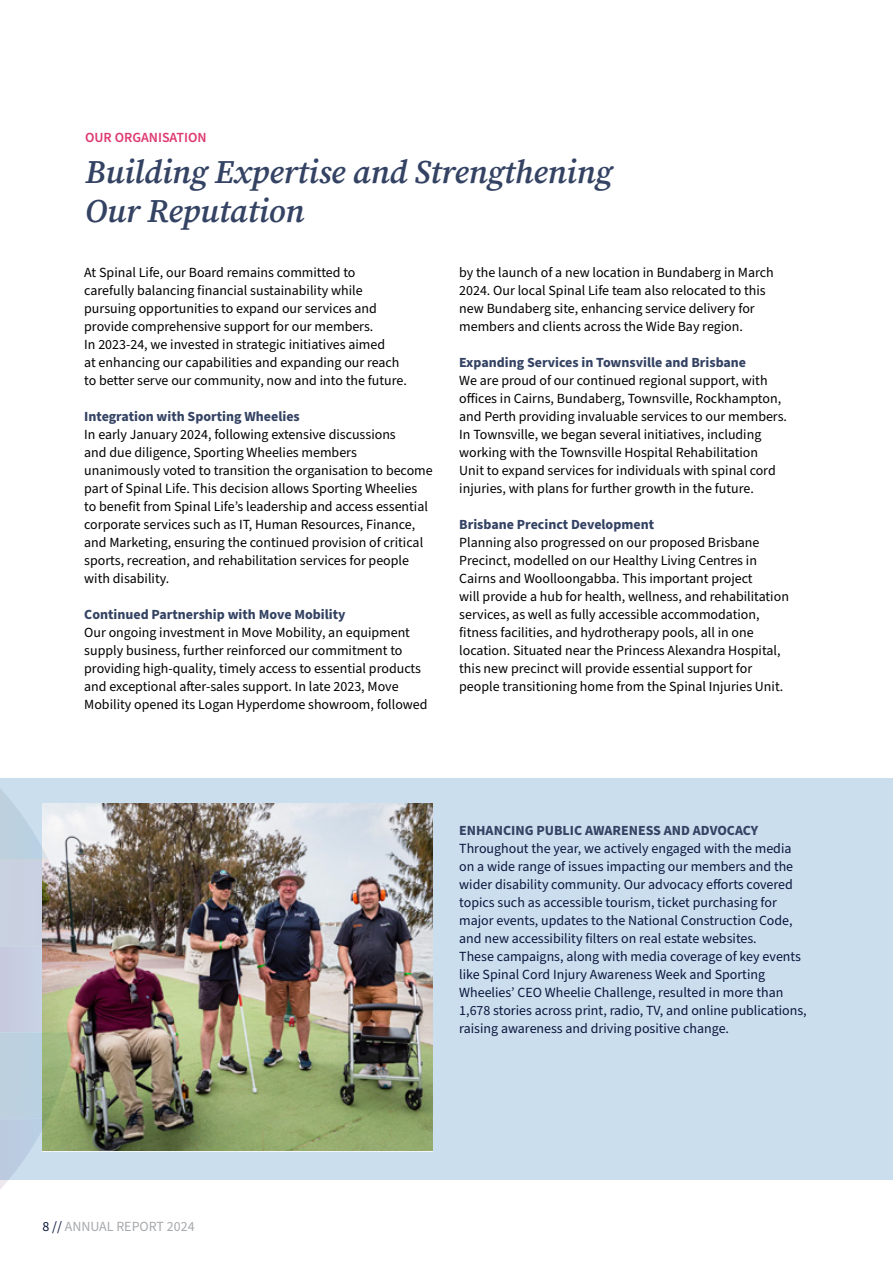
<style>
.page{position:relative;width:893px;height:1263px;background:#fff}
.page>*{position:absolute;margin:0;border:0;box-sizing:border-box;transform-origin:0 0}
.t1{font:italic 33px/39px "Source Serif Variable";letter-spacing:-.005em;color:#344363}
.t2{font:13.95px/18px "Source Sans Pro";color:#000}
.t3{font:13.95px/18px "Source Sans Pro";color:#0b163c}
.t4{font:700 13.95px "Source Sans Pro";color:#344363}
.t5{font:13.95px "Source Sans Pro";color:#a7a9ac}
.t6{font:600 13.95px "Source Sans Pro";color:#de3970}
.s1{color:#0b163c}
</style>
<div class="page">
<div style="left:0;top:778px;width:893px;height:402px;background:#cbdeee"></div>
<img style="left:79px;top:804px;width:354px;height:347px">
<img style="left:0;top:789px;width:79px;height:400px">
<p class="t6" style="left:85px;top:128px;width:123px">OUR ORGANISATION</p>
<h1 class="t1" style="left:85px;top:152px;width:529px">Building Expertise and Strengthening<br>Our Reputation</h1>
<p class="t2" style="left:84px;top:263px;width:324px">At Spinal Life, our Board remains committed to carefully balancing financial sustainability while pursuing opportunities to expand our services and provide comprehensive support for our members.<br>In 2023-24, we invested in strategic initiatives aimed<br>at enhancing our capabilities and expanding our reach to better serve our community, now and into the future.</p>
<p class="t4" style="left:84px;top:406px;width:217px">Integration with Sporting Wheelies</p>
<p class="t2" style="left:84px;top:425px;width:350px">In early January 2024, following extensive discussions<br>and due diligence, Sporting Wheelies members unanimously voted to transition the organisation to become part of Spinal Life. This decision allows Sporting Wheelies to benefit from Spinal Life’s leadership and access essential corporate services such as IT, Human Resources, Finance, and Marketing, ensuring the continued provision of critical sports, recreation, and rehabilitation services for people with disability.</p>
<p class="t4" style="left:84px;top:604px;width:263px">Continued Partnership with Move Mobility</p>
<p class="t2" style="left:84px;top:623px;width:345px">Our ongoing investment in Move Mobility, an equipment supply business, further reinforced our commitment to providing high-quality, timely access to essential products and exceptional after-sales support. In late 2023, Move Mobility opened its Logan Hyperdome showroom, followed</p>
<p class="t2" style="left:459px;top:263px;width:316px">by the launch of a new location in Bundaberg in March 2024. Our local Spinal Life team also relocated to this new Bundaberg site, enhancing service delivery for members and clients across the Wide Bay region.</p>
<p class="t4" style="left:459px;top:352px;width:288px">Expanding Services in Townsville and Brisbane</p>
<p class="t2" style="left:459px;top:371px;width:329px">We are proud of our continued regional support, with offices in Cairns, Bundaberg, Townsville, Rockhampton, and Perth providing invaluable services to our members.<br>In Townsville, we began several initiatives, including working with the Townsville Hospital Rehabilitation<br>Unit to expand services for individuals with spinal cord injuries, with plans for further growth in the future.</p>
<p class="t4" style="left:459px;top:514px;width:196px">Brisbane Precinct Development</p>
<p class="t2" style="left:459px;top:533px;width:331px">Planning also progressed on our proposed Brisbane Precinct, modelled on our Healthy Living Centres in Cairns and Woolloongabba. This important project<br>will provide a hub for health, wellness, and rehabilitation services, as well as fully accessible accommodation, fitness facilities, and hydrotherapy pools, all in one location. Situated near the Princess Alexandra Hospital, this new precinct will provide essential support for people transitioning home from the Spinal Injuries Unit.</p>
<p class="t4" style="left:459px;top:820px;width:300px">ENHANCING PUBLIC AWARENESS AND ADVOCACY</p>
<p class="t3" style="left:459px;top:839px;width:349px">Throughout the year, we actively engaged with the media on a wide range of issues impacting our members and the wider disability community. Our advocacy efforts covered topics such as accessible tourism, ticket purchasing for major events, updates to the National Construction Code, and new accessibility filters on real estate websites.<br>These campaigns, along with media coverage of key events like Spinal Cord Injury Awareness Week and Sporting Wheelies’ CEO Wheelie Challenge, resulted in more than 1,678 stories across print, radio, TV, and online publications, raising awareness and driving positive change.</p>
<p class="t5" style="left:43px;top:1217px;width:154px"><span class="s1">8 //</span> ANNUAL REPORT 2024</p>
</div>
